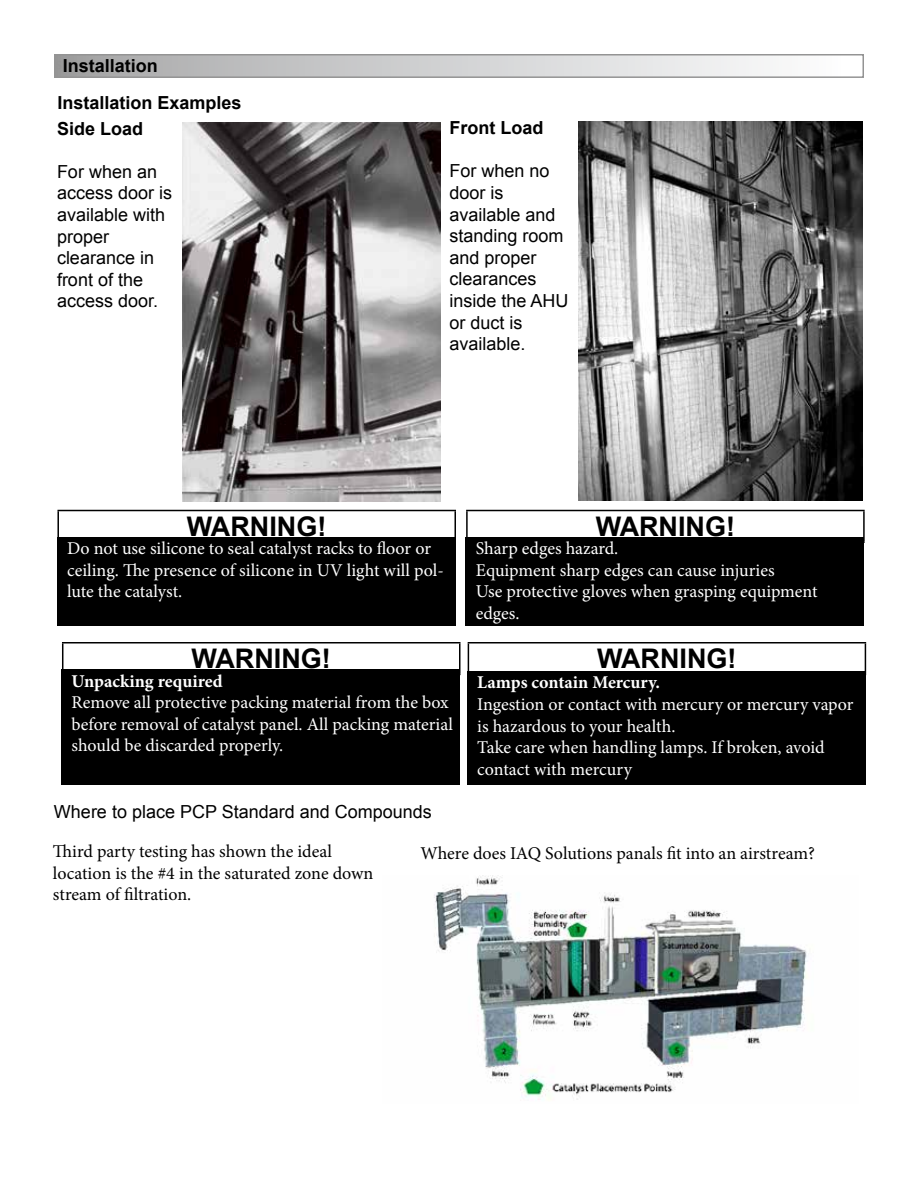
<style>
.page{position:relative;width:918px;height:1188px;background:#fff}
.page>*{position:absolute;margin:0;border:0;box-sizing:border-box;transform-origin:0 0}
.t1{font:700 27px "Arial";color:#000}
.t2{font:18px/21.6px "Minion Pro";color:#fff}
.t3{font:18px/21.6px "Arial";color:#000}
.t4{font:18px/21.6px "Minion Pro";letter-spacing:-.005em;color:#000}
.t5{font:700 18px/36.6px "Arial";color:#000}
.t6{font:700 18px "Minion Pro";color:#fff}
</style>
<div class="page">
<div style="left:55px;top:55px;width:808px;height:22px;background:linear-gradient(to right,#a4a5a6,#fff)"></div>
<img style="left:183px;top:123px;width:258px;height:379px">
<img style="left:578px;top:121px;width:284px;height:379px">
<hr style="left:62px;top:642px;width:398px;height:2px;background:#000">
<hr style="left:62px;top:644px;width:1px;height:30px;background:#000">
<hr style="left:459px;top:644px;width:1px;height:30px;background:#000">
<div style="left:62px;top:670px;width:398px;height:115px;background:#000"></div>
<hr style="left:466px;top:510px;width:399px;height:1px;background:#000">
<hr style="left:466px;top:511px;width:2px;height:30px;background:#000">
<hr style="left:863px;top:511px;width:2px;height:30px;background:#000">
<hr style="left:466px;top:541px;width:399px;height:2px;background:#000">
<div style="left:466px;top:538px;width:398px;height:88px;background:#000"></div>
<hr style="left:468px;top:642px;width:398px;height:2px;background:#000">
<hr style="left:468px;top:644px;width:1px;height:30px;background:#000">
<hr style="left:865px;top:644px;width:1px;height:30px;background:#000">
<div style="left:467px;top:672px;width:399px;height:113px;background:#000"></div>
<hr style="left:57px;top:510px;width:399px;height:1px;background:#000">
<hr style="left:57px;top:511px;width:2px;height:30px;background:#000">
<hr style="left:454px;top:511px;width:2px;height:30px;background:#000">
<div style="left:57px;top:538px;width:399px;height:88px;background:#000"></div>
<img style="left:434px;top:876px;width:374px;height:224px">
<p class="t5" style="left:56px;top:48px;width:188px"><sup>s</sup>Installation<br>Installation Examples</p>
<p class="t5" style="left:57px;top:111px;width:88px">Side Load</p>
<p class="t3" style="left:57px;top:161px;width:117px">For when an access door is available with proper clearance in front of the access door.</p>
<p class="t5" style="left:450px;top:110px;width:95px">Front Load</p>
<p class="t3" style="left:450px;top:161px;width:121px">For when no door is available and standing room and proper clearances inside the AHU or duct is available.</p>
<h1 class="t1" style="left:187px;top:509px;width:141px">WARNING!</h1>
<p class="t2" style="left:67px;top:538px;width:378px">Do not use silicone to seal catalyst racks to floor or ceiling. The presence of silicone in UV light will pol&shy;lute the catalyst.</p>
<h1 class="t1" style="left:191px;top:641px;width:141px">WARNING!</h1>
<p class="t6" style="left:72px;top:668px;width:153px">Unpacking required</p>
<p class="t2" style="left:72px;top:692px;width:383px">Remove all protective packing material from the box before removal of catalyst panel. All packing material should be discarded properly.</p>
<p class="t3" style="left:54px;top:801px;width:379px">Where to place PCP Standard and Compounds</p>
<h1 class="t1" style="left:596px;top:509px;width:141px">WARNING!</h1>
<p class="t2" style="left:476px;top:538px;width:343px">Sharp edges hazard.<br>Equipment sharp edges can cause injuries<br>Use protective gloves when grasping equipment edges.</p>
<h1 class="t1" style="left:597px;top:641px;width:141px">WARNING!</h1>
<p class="t6" style="left:477px;top:670px;width:184px">Lamps contain Mercury.</p>
<p class="t2" style="left:477px;top:693px;width:378px">Ingestion or contact with mercury or mercury vapor is hazardous to your health.<br>Take care when handling lamps. If broken, avoid contact with mercury</p>
<p class="t4" style="left:53px;top:841px;width:322px">Third party testing has shown the ideal location is the #4 in the saturated zone down stream of filtration.</p>
<p class="t4" style="left:420px;top:842px;width:396px">Where does IAQ Solutions panals fit into an airstream?</p>
</div>
